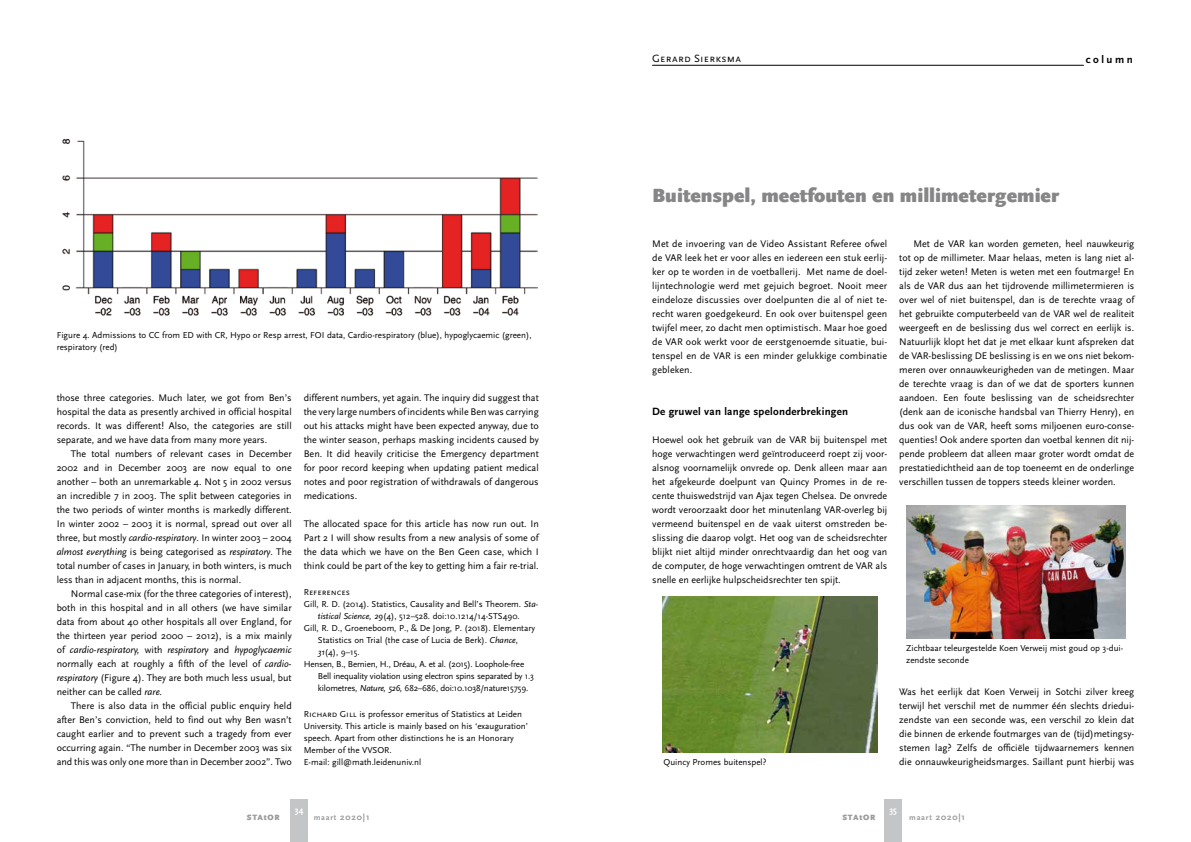
<style>
.page{position:relative;width:1191px;height:842px;background:#fff}
.page>*{position:absolute;margin:0;border:0;box-sizing:border-box;transform-origin:0 0}
.t1{font:900 20px "Scala Sans";color:#868688}
.t2{font:700 11px "Scala Sans";letter-spacing:.025em;color:#000}
.t3{font:11px "Scala Sans Caps";letter-spacing:.025em;color:#000}
.t4{font:10px/14px "Scala Sans";color:#000;text-align:justify}
.t5{font:9px/12px "Scala Sans";color:#000}
.t6{font:9px "Scala Sans";letter-spacing:-.02em;color:#000}
.t7{font:700 9px "Scala Sans";letter-spacing:.1em;color:#9a9b9d}
.t8{font:9px "Scala Sans Caps";color:#000}
.t9{font:700 9px "Scala Sans";color:#fff}
.t10{font:900 8px "Scala Sans";letter-spacing:.1em;color:#9a9b9d}
.s1{font-style:italic}
.s2{font-family:"Scala Sans Caps"}
.s3{font-size:8px}
</style>
<div class="page">
<div style="left:291px;top:799px;width:17px;height:43px;background:#c4c5c6"></div>
<div style="left:884px;top:799px;width:17px;height:43px;background:#c4c5c6"></div>
<img style="left:62px;top:139px;width:476px;height:177px">
<hr style="left:652px;top:65px;width:431px;height:1px;background:#000">
<img style="left:662px;top:596px;width:215px;height:156px">
<img style="left:906px;top:505px;width:219px;height:133px">
<p class="t5" style="left:57px;top:329px;width:476px">Figure 4. Admissions to CC from ED with CR, Hypo or Resp arrest, FOI data, Cardio-respiratory (blue), hypoglycaemic (green), respiratory (red)</p>
<p class="t4" style="left:57px;top:391px;width:236px">those three categories. Much later, we got from Ben’s hospital the data as presently archived in official hospital records. It was different! Also, the categories are still separate, and we have data from many more years.</p>
<p class="t4" style="left:57px;top:447px;width:236px;text-indent:14px">The total numbers of relevant cases in December 2002 and in December 2003 are now equal to one another – both an unremarkable 4. Not 5 in 2002 versus an incredible 7 in 2003. The split between categories in the two periods of winter months is markedly different.<br>In winter 2002 – 2003 it is normal, spread out over all three, but mostly <span class="s1">cardio-respiratory</span>. In winter 2003 – 2004 <span class="s1">almost everything</span> is being categorised as <span class="s1">respiratory</span>. The total number of cases in January, in both winters, is much less than in adjacent months, this is normal.</p>
<p class="t4" style="left:57px;top:587px;width:236px;text-indent:14px">Normal case-mix (for the three categories of interest), both in this hospital and in all others (we have similar data from about 40 other hospitals all over England, for the thirteen year period 2000 – 2012), is a mix mainly of <span class="s1">cardio-respiratory,</span> with <span class="s1">respiratory</span> and <span class="s1">hypoglycaemic </span>normally each at roughly a fifth of the level of <span class="s1">cardio&shy;respiratory</span> (Figure 4). They are both much less usual, but neither can be called <span class="s1">rare.</span></p>
<p class="t4" style="left:57px;top:699px;width:236px;text-indent:14px">There is also data in the official public enquiry held after Ben’s conviction, held to find out why Ben wasn’t caught earlier and to prevent such a tragedy from ever occurring again. “The number in December 2003 was six and this was only one more than in December 2002”. Two</p>
<p class="t4" style="left:304px;top:391px;width:236px">different numbers, yet again. The inquiry did suggest that the very large numbers of incidents while Ben was carrying out his attacks might have been expected anyway, due to the winter season, perhaps masking incidents caused by Ben. It did heavily criticise the Emergency department for poor record keeping when updating patient medical notes and poor registration of withdrawals of dangerous medications.</p>
<p class="t4" style="left:304px;top:517px;width:236px">The allocated space for this article has now run out. In Part 2 I will show results from a new analysis of some of the data which we have on the Ben Geen case, which I think could be part of the key to getting him a fair re-trial.</p>
<p class="t8" style="left:304px;top:587px;width:48px">References</p>
<p class="t5" style="left:304px;top:598px;width:236px">Gill, R. D. (2014). Statistics, Causality and Bell’s Theorem. <span class="s1">Sta-</span></p>
<p class="t5" style="left:318px;top:610px;width:203px"><span class="s1">tistical Science, 29</span>(4), 512–528. doi:10.1214/14-STS490.</p>
<p class="t5" style="left:304px;top:622px;width:233px">Gill, R. D., Groeneboom, P., &amp; De Jong, P. (2018). Elementary</p>
<p class="t5" style="left:318px;top:634px;width:202px">Statistics on Trial (the case of Lucia de Berk). <span class="s1">Chance,</span></p>
<p class="t5" style="left:318px;top:646px;width:43px"><span class="s1">31</span>(4), 9–15.</p>
<p class="t6" style="left:304px;top:659px;width:222px">Hensen, B., Bernien, H., Dréau, A. et al. (2015). Loophole-free</p>
<p class="t6" style="left:318px;top:671px;width:218px">Bell inequality violation using electron spins separated by 1.3</p>
<p class="t6" style="left:318px;top:683px;width:212px">kilometres, <span class="s1">Nature, 526,</span> 682–686, doi:10.1038/nature15759.</p>
<p class="t5" style="left:304px;top:708px;width:226px"><span class="s2">Richard Gill</span> is professor emeritus of Statistics at Leiden University. This article is mainly based on his ‘exauguration’ speech. Apart from other distinctions he is an Honorary Member of the VVSOR.<br>E-mail: gill@math.leidenuniv.nl</p>
<p class="t9" style="left:295px;top:805px;width:10px">34</p>
<p class="t10" style="left:247px;top:812px;width:34px">STAtOR</p>
<p class="t7" style="left:314px;top:812px;width:57px"><span class="s3">maart</span> 2020|1</p>
<p class="t3" style="left:652px;top:53px;width:90px">Gerard Sierksma</p>
<p class="t2" style="left:1085px;top:53px;width:49px">column</p>
<h1 class="t1" style="left:652px;top:185px;width:408px">Buitenspel, meetfouten en millimetergemier</h1>
<p class="t4" style="left:652px;top:237px;width:236px">Met de invoering van de Video Assistant Referee ofwel de VAR leek het er voor alles en iedereen een stuk eerlij&shy;ker op te worden in de voetballerij. Met name de doel&shy;lijntechnologie werd met gejuich begroet. Nooit meer eindeloze discussies over doelpunten die al of niet te&shy;recht waren goedgekeurd. En ook over buitenspel geen twijfel meer, zo dacht men optimistisch. Maar hoe goed de VAR ook werkt voor de eerstgenoemde situatie, bui&shy;tenspel en de VAR is een minder gelukkige combinatie gebleken.</p>
<p class="t2" style="left:652px;top:406px;width:197px">De gruwel van lange spelonderbrekingen</p>
<p class="t4" style="left:652px;top:433px;width:236px">Hoewel ook het gebruik van de VAR bij buitenspel met hoge verwachtingen werd geïntroduceerd roept zij voor&shy;alsnog voornamelijk onvrede op. Denk alleen maar aan het afgekeurde doelpunt van Quincy Promes in de re&shy;cente thuiswedstrijd van Ajax tegen Chelsea. De onvrede wordt veroorzaakt door het minutenlang VAR-overleg bij vermeend buitenspel en de vaak uiterst omstreden be&shy;slissing die daarop volgt. Het oog van de scheidsrechter blijkt niet altijd minder onrechtvaardig dan het oog van de computer, de hoge verwachtingen omtrent de VAR als snelle en eerlijke hulpscheidsrechter ten spijt.</p>
<p class="t4" style="left:899px;top:237px;width:236px;text-indent:14px">Met de VAR kan worden gemeten, heel nauwkeurig tot op de millimeter. Maar helaas, meten is lang niet al&shy;tijd zeker weten! Meten is weten met een foutmarge! En als de VAR dus aan het tijdrovende millimetermieren is over wel of niet buitenspel, dan is de terechte vraag of het gebruikte computerbeeld van de VAR wel de realiteit weergeeft en de beslissing dus wel correct en eerlijk is.<br>Natuurlijk klopt het dat je met elkaar kunt afspreken dat de VAR-beslissing DE beslissing is en we ons niet bekom&shy;meren over onnauwkeurigheden van de metingen. Maar de terechte vraag is dan of we dat de sporters kunnen aandoen. Een foute beslissing van de scheidsrechter (denk aan de iconische handsbal van Thierry Henry), en dus ook van de VAR, heeft soms miljoenen euro-conse&shy;quenties! Ook andere sporten dan voetbal kennen dit nij&shy;pende probleem dat alleen maar groter wordt omdat de prestatiedichtheid aan de top toeneemt en de onderlinge verschillen tussen de toppers steeds kleiner worden.</p>
<p class="t5" style="left:663px;top:756px;width:104px">Quincy Promes buitenspel?</p>
<p class="t5" style="left:906px;top:642px;width:219px">Zichtbaar teleurgestelde Koen Verweij mist goud op 3-dui&shy;zendste seconde</p>
<p class="t4" style="left:899px;top:685px;width:236px">Was het eerlijk dat Koen Verweij in Sotchi zilver kreeg terwijl het verschil met de nummer één slechts driedui&shy;zendste van een seconde was, een verschil zo klein dat die binnen de erkende foutmarges van de (tijd)metingsy&shy;stemen lag? Zelfs de officiële tijdwaarnemers kennen die onnauwkeurigheidsmarges. Saillant punt hierbij was</p>
<p class="t9" style="left:889px;top:805px;width:9px">35</p>
<p class="t10" style="left:842px;top:812px;width:34px">STAtOR</p>
<p class="t7" style="left:909px;top:812px;width:57px"><span class="s3">maart</span> 2020|1</p>
</div>
